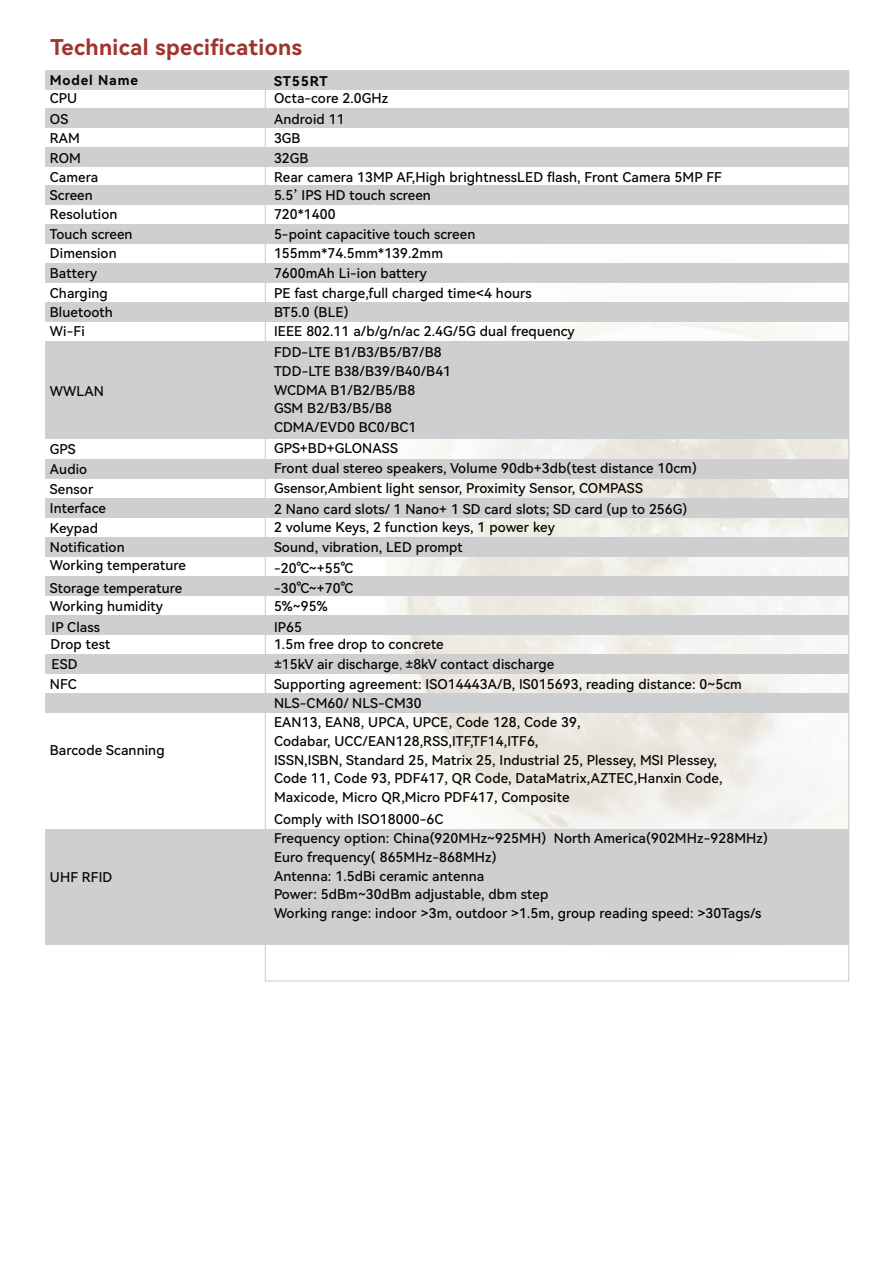
<style>
.page{position:relative;width:893px;height:1263px;background:#fff}
.page>*{position:absolute;margin:0;border:0;box-sizing:border-box;transform-origin:0 0}
.t1{font:21.75px "Harmony OS Sans Bold";letter-spacing:.02em;color:#9f352f}
.t2{font:13.5px/18.8px "Harmony OS Sans Medium";letter-spacing:.01em;color:#060303}
.t3{font:13.5px "Harmony OS Sans Bold";letter-spacing:.06em;color:#060303}
.s1{font-family:"Adobe Song Std";font-weight:300}
</style>
<div class="page">
<div style="left:46px;top:70px;width:803px;height:19px;background:#cecfd1"></div>
<div style="left:46px;top:109px;width:803px;height:19px;background:#cecfd1"></div>
<div style="left:46px;top:147px;width:803px;height:20px;background:#cecfd1"></div>
<div style="left:46px;top:185px;width:803px;height:20px;background:#cecfd1"></div>
<div style="left:46px;top:224px;width:803px;height:20px;background:#cecfd1"></div>
<div style="left:46px;top:263px;width:803px;height:19px;background:#cecfd1"></div>
<div style="left:46px;top:302px;width:803px;height:19px;background:#cecfd1"></div>
<div style="left:46px;top:342px;width:803px;height:97px;background:#cecfd1"></div>
<div style="left:46px;top:459px;width:803px;height:19px;background:#cecfd1"></div>
<div style="left:46px;top:499px;width:803px;height:19px;background:#cecfd1"></div>
<div style="left:46px;top:538px;width:803px;height:19px;background:#cecfd1"></div>
<div style="left:46px;top:576px;width:803px;height:20px;background:#cecfd1"></div>
<div style="left:46px;top:654px;width:803px;height:19px;background:#cecfd1"></div>
<div style="left:46px;top:829px;width:803px;height:116px;background:#cecfd1"></div>
<div style="left:46px;top:615px;width:803px;height:19px;background:#cecfd1"></div>
<div style="left:46px;top:693px;width:803px;height:19px;background:#cecfd1"></div>
<h1 class="t1" style="left:50px;top:32px;width:253px">Technical specifications</h1>
<p class="t3" style="left:50px;top:71px;width:89px">Model Name</p>
<p class="t2" style="left:50px;top:109px;width:20px">OS</p>
<p class="t2" style="left:274px;top:109px;width:72px">Android 11</p>
<p class="t2" style="left:50px;top:128px;width:32px">RAM</p>
<p class="t2" style="left:274px;top:128px;width:28px">3GB</p>
<p class="t2" style="left:50px;top:148px;width:33px">ROM</p>
<p class="t2" style="left:274px;top:148px;width:36px">32GB</p>
<p class="t2" style="left:50px;top:168px;width:50px">Camera</p>
<p class="t2" style="left:274px;top:168px;width:449px">Rear camera 13MP AF,High brightnessLED flash, Front Camera 5MP FF</p>
<p class="t2" style="left:50px;top:185px;width:44px">Screen</p>
<p class="t2" style="left:274px;top:185px;width:158px">5.5’ IPS HD touch screen</p>
<p class="t2" style="left:50px;top:205px;width:69px">Resolution</p>
<p class="t2" style="left:274px;top:205px;width:63px">720*1400</p>
<p class="t2" style="left:50px;top:224px;width:84px">Touch screen</p>
<p class="t2" style="left:274px;top:224px;width:203px">5-point capacitive touch screen</p>
<p class="t2" style="left:50px;top:244px;width:68px">Dimension</p>
<p class="t2" style="left:274px;top:244px;width:170px">155mm*74.5mm*139.2mm</p>
<p class="t2" style="left:50px;top:263px;width:49px">Battery</p>
<p class="t2" style="left:274px;top:263px;width:154px">7600mAh Li-ion battery</p>
<p class="t2" style="left:50px;top:284px;width:59px">Charging</p>
<p class="t2" style="left:274px;top:284px;width:259px">PE fast charge,full charged time&lt;4 hours</p>
<p class="t2" style="left:50px;top:302px;width:64px;line-height:19.5px">Bluetooth<br>Wi-Fi</p>
<p class="t3" style="left:274px;top:72px;width:55px">ST55RT</p>
<p class="t2" style="left:50px;top:88px;width:29px">CPU</p>
<p class="t2" style="left:274px;top:88px;width:116px">Octa-core 2.0GHz</p>
<p class="t2" style="left:274px;top:302px;width:76px">BT5.0 (BLE)</p>
<p class="t2" style="left:274px;top:322px;width:302px">IEEE 802.11 a/b/g/n/ac 2.4G/5G dual frequency</p>
<p class="t2" style="left:50px;top:382px;width:55px">WWLAN</p>
<p class="t2" style="left:274px;top:342px;width:179px">FDD-LTE B1/B3/B5/B7/B8<br>TDD-LTE B38/B39/B40/B41<br>WCDMA B1/B2/B5/B8<br>GSM B2/B3/B5/B8<br>CDMA/EVD0 BC0/BC1</p>
<p class="t2" style="left:50px;top:439px;width:27px">GPS</p>
<p class="t2" style="left:274px;top:438px;width:125px">GPS+BD+GLONASS</p>
<p class="t2" style="left:50px;top:480px;width:45px">Sensor</p>
<p class="t2" style="left:274px;top:479px;width:370px">Gsensor,Ambient light sensor, Proximity Sensor, COMPASS</p>
<p class="t2" style="left:50px;top:498px;width:58px">Interface</p>
<p class="t2" style="left:274px;top:499px;width:415px">2 Nano card slots/ 1 Nano+ 1 SD card slots; SD card (up to 256G)</p>
<p class="t2" style="left:50px;top:518px;width:50px">Keypad</p>
<p class="t2" style="left:274px;top:518px;width:282px">2 volume Keys, 2 function keys, 1 power key</p>
<p class="t2" style="left:50px;top:538px;width:76px">Notification</p>
<p class="t2" style="left:274px;top:537px;width:190px">Sound, vibration, LED prompt</p>
<p class="t2" style="left:50px;top:556px;width:138px">Working temperature</p>
<p class="t2" style="left:274px;top:558px;width:81px">-20℃~+55℃</p>
<p class="t2" style="left:50px;top:578px;width:134px">Storage temperature</p>
<p class="t2" style="left:274px;top:578px;width:81px">-30℃~+70℃</p>
<p class="t2" style="left:50px;top:597px;width:115px">Working humidity</p>
<p class="t2" style="left:274px;top:597px;width:55px">5%~95%</p>
<p class="t2" style="left:51px;top:617px;width:50px">IP Class</p>
<p class="t2" style="left:274px;top:617px;width:29px">IP65</p>
<p class="t2" style="left:50px;top:460px;width:39px">Audio</p>
<p class="t2" style="left:274px;top:459px;width:424px">Front dual stereo speakers, Volume 90db+3db(test distance 10cm)</p>
<p class="t2" style="left:51px;top:634px;width:61px">Drop test</p>
<p class="t2" style="left:274px;top:634px;width:171px">1.5m free drop to concrete</p>
<p class="t2" style="left:51px;top:654px;width:27px">ESD</p>
<p class="t2" style="left:274px;top:654px;width:282px">±15kV air discharge<span class="s1">,</span> ±8kV contact discharge</p>
<p class="t2" style="left:50px;top:674px;width:28px">NFC</p>
<p class="t2" style="left:274px;top:674px;width:469px">Supporting agreement: ISO14443A/B, IS015693, reading distance: 0~5cm</p>
<p class="t2" style="left:50px;top:740px;width:116px">Barcode Scanning</p>
<p class="t2" style="left:50px;top:867px;width:64px">UHF RFID</p>
<p class="t2" style="left:274px;top:694px;width:450px">NLS-CM60/ NLS-CM30<br>EAN13, EAN8, UPCA, UPCE, Code 128, Code 39,<br>Codabar, UCC/EAN128,RSS,ITF,TF14,ITF6,<br>ISSN,ISBN, Standard 25, Matrix 25, Industrial 25, Plessey, MSI Plessey, Code 11, Code 93, PDF417, QR Code, DataMatrix,AZTEC,Hanxin Code, Maxicode, Micro QR,Micro PDF417, Composite</p>
<p class="t2" style="left:274px;top:810px;width:495px">Comply with ISO18000-6C<br>Frequency option: China(920MHz~925MH) North America(902MHz-928MHz)<br>Euro frequency( 865MHz-868MHz)<br>Antenna: 1.5dBi ceramic antenna<br>Power: 5dBm~30dBm adjustable, dbm step<br>Working range: indoor &gt;3m, outdoor &gt;1.5m, group reading speed: &gt;30Tags/s</p>
</div>
